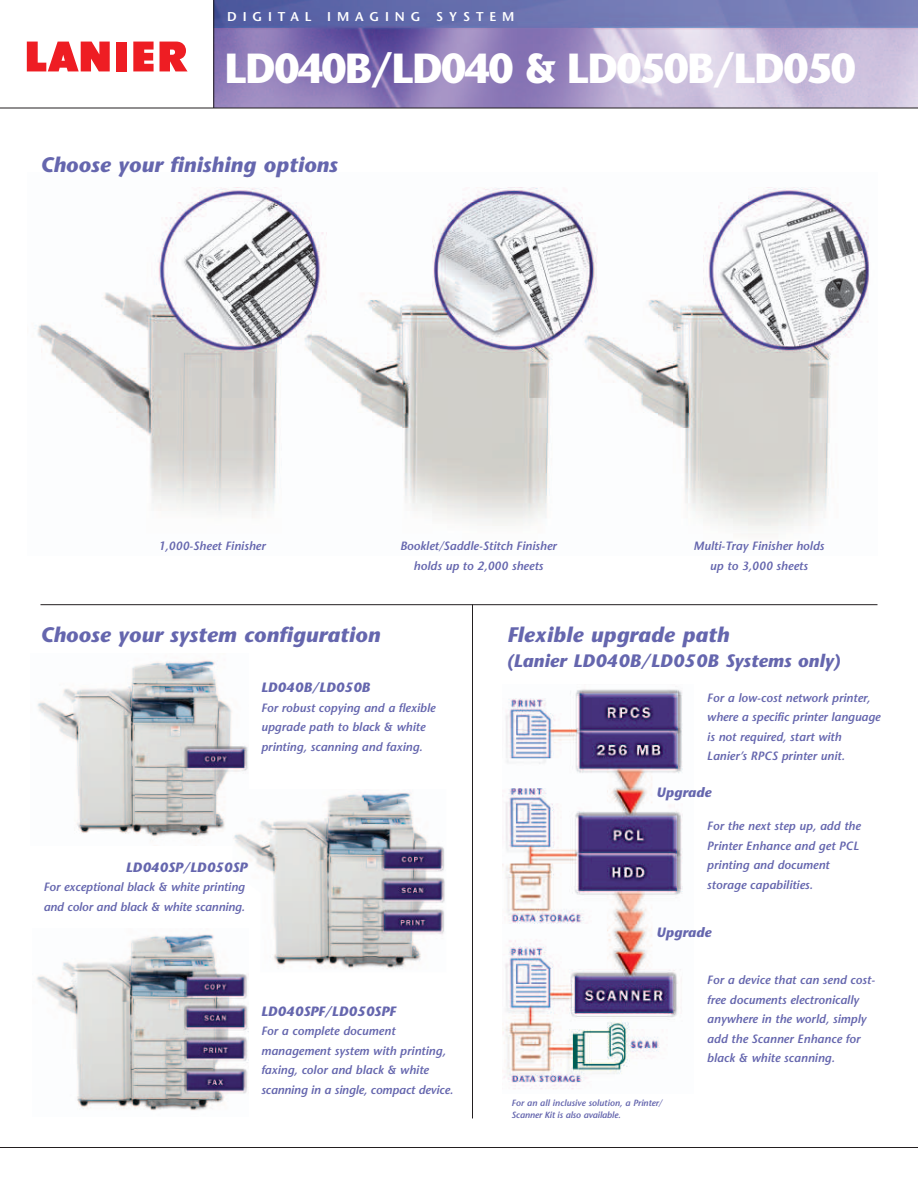
<style>
.page{position:relative;width:918px;height:1188px;background:#fff}
.page>*{position:absolute;margin:0;border:0;box-sizing:border-box;transform-origin:0 0}
.t1{font:700 42px "Stone Sans";letter-spacing:-.04em;color:#fff;scale:.95 1}
.t2{font:italic 700 21px "Stone Sans";letter-spacing:.005em;color:#6566ae}
.t3{font:italic 700 18px "Stone Sans";letter-spacing:.005em;color:#6566ae}
.t4{font:italic 700 13.5px "Stone Sans";letter-spacing:.005em;color:#6566ae}
.t5{font:600 12.75px "Stone Sans";letter-spacing:.46em;color:#fff}
.t6{font:italic 600 12px/19.5px "Stone Sans";color:#6566ae}
.t7{font:italic 600 9px/12px "Stone Sans";letter-spacing:-.015em;color:#6566ae}
</style>
<div class="page">
<img style="left:37px;top:660px;width:211px;height:177px">
<img style="left:34px;top:187px;width:835px;height:343px">
<hr style="left:0;top:1147px;width:918px;height:1px;background:#231f20">
<div style="left:116px;top:42px;width:11px;height:29px;background:#ee1d23"></div>
<svg style="left:133px;top:42px;width:21px;height:29px"></svg>
<svg style="left:160px;top:42px;width:28px;height:29px"></svg>
<svg style="left:27px;top:42px;width:83px;height:29px"></svg>
<img style="left:214px;top:0;width:704px;height:108px">
<hr style="left:0;top:108px;width:918px;height:1px;background:#231f20">
<hr style="left:213px;top:0;width:1px;height:108px;background:#231f20">
<hr style="left:40px;top:604px;width:838px;height:1px;background:#231f20">
<hr style="left:472px;top:604px;width:1px;height:514px;background:#231f20">
<img style="left:502px;top:689px;width:181px;height:400px">
<img style="left:233px;top:789px;width:212px;height:180px">
<img style="left:36px;top:929px;width:213px;height:182px">
<p class="t5" style="left:227px;top:12px;width:289px">DIGITAL IMAGING SYSTEM</p>
<h1 class="t1" style="left:225px;top:52px;width:666px">LD040B/LD040 &amp; LD050B/LD050</h1>
<h2 class="t2" style="left:40px;top:156px;width:299px">Choose your finishing options</h2>
<p class="t6" style="left:158px;top:538px;width:109px">1,000-Sheet Finisher</p>
<p class="t6" style="left:400px;top:538px;width:158px;text-align:center">Booklet/Saddle-Stitch Finisher holds up to 2,000 sheets</p>
<p class="t6" style="left:693px;top:538px;width:132px;text-align:center">Multi-Tray Finisher holds up to 3,000 sheets</p>
<h2 class="t2" style="left:40px;top:627px;width:341px">Choose your system configuration</h2>
<p class="t4" style="left:261px;top:682px;width:111px">LD040B/LD050B</p>
<p class="t6" style="left:261px;top:699px;width:176px">For robust copying and a flexible upgrade path to black &amp; white printing, scanning and faxing.</p>
<p class="t4" style="left:126px;top:862px;width:123px">LD040SP/LD050SP</p>
<p class="t6" style="left:44px;top:879px;width:203px">For exceptional black &amp; white printing and color and black &amp; white scanning.</p>
<p class="t4" style="left:261px;top:1006px;width:136px">LD040SPF/LD050SPF</p>
<p class="t6" style="left:261px;top:1022px;width:194px">For a complete document management system with printing, faxing, color and black &amp; white scanning in a single, compact device.</p>
<h2 class="t2" style="left:507px;top:627px;width:224px">Flexible upgrade path</h2>
<h3 class="t3" style="left:507px;top:654px;width:334px">(Lanier LD040B/LD050B Systems only)</h3>
<p class="t6" style="left:707px;top:689px;width:175px">For a low-cost network printer, where a specific printer language is not required, start with<br>Lanier’s RPCS printer unit.</p>
<p class="t4" style="left:657px;top:787px;width:57px">Upgrade</p>
<p class="t6" style="left:707px;top:817px;width:155px">For the next step up, add the<br>Printer Enhance and get PCL printing and document storage capabilities.</p>
<p class="t4" style="left:657px;top:927px;width:57px">Upgrade</p>
<p class="t7" style="left:512px;top:1098px;width:152px">For an all inclusive solution, a Printer/<br>Scanner Kit is also available.</p>
<p class="t6" style="left:707px;top:972px;width:170px">For a device that can send cost&shy;free documents electronically anywhere in the world, simply add the Scanner Enhance for black &amp; white scanning.</p>
</div>
